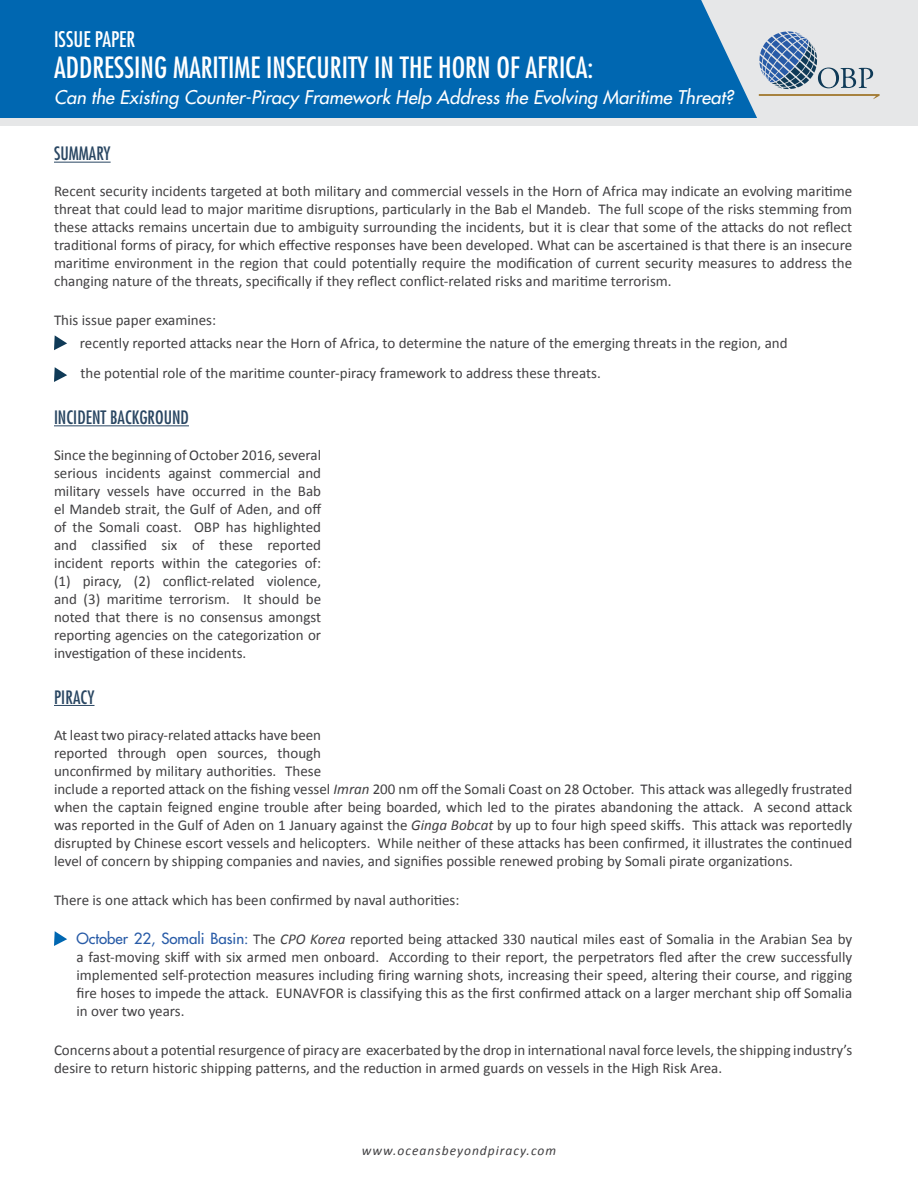
<style>
.page{position:relative;width:918px;height:1188px;background:#fff}
.page>*{position:absolute;margin:0;border:0;box-sizing:border-box;transform-origin:0 0}
.t1{font:condensed 28.5px "Futura Std";color:#fff}
.t2{font:condensed 21px "Futura Std";color:#fff}
.t3{font:italic 500 18.3px "Futura Std";color:#fff}
.t4{font:condensed 18px "Futura Std";color:#294662}
.t5{font:15px/18px "Calibri";color:#414042;text-align:justify}
.t6{font:italic 13.5px "Calibri";letter-spacing:.075em;color:#414042}
.s1{font-style:italic}
.s2{font-family:"Futura Std";font-weight:500;color:#285ba7}
</style>
<div class="page">
<div style="left:0;top:0;width:918px;height:124px;background:#0067b1"></div>
<div style="left:1px;top:118px;width:917px;height:8px;background:#e6e7e8"></div>
<hr style="left:54px;top:162px;width:57px;height:1px;background:#294662">
<hr style="left:54px;top:425px;width:135px;height:1px;background:#294662">
<hr style="left:54px;top:705px;width:41px;height:1px;background:#294662">
<svg style="left:54px;top:931px;width:13px;height:15px"></svg>
<svg style="left:701px;top:0;width:217px;height:118px;background:#b6c8d6"></svg>
<svg style="left:54px;top:335px;width:13px;height:15px"></svg>
<svg style="left:54px;top:367px;width:13px;height:15px"></svg>
<p class="t2" style="left:54px;top:26px;width:83px">ISSUE PAPER</p>
<p class="t1" style="left:54px;top:50px;width:541px">ADDRESSING MARITIME INSECURITY IN THE HORN OF AFRICA:</p>
<p class="t3" style="left:54px;top:86px;width:681px">Can the Existing Counter-Piracy Framework Help Address the Evolving Maritime Threat?</p>
<p class="t4" style="left:54px;top:143px;width:58px">SUMMARY</p>
<p class="t5" style="left:54px;top:182px;width:800px">Recent security incidents targeted at both military and commercial vessels in the Horn of Africa may indicate an evolving maritime threat that could lead to major maritime disruptions, particularly in the Bab el Mandeb. The full scope of the risks stemming from these attacks remains uncertain due to ambiguity surrounding the incidents, but it is clear that some of the attacks do not reflect traditional forms of piracy, for which effective responses have been developed. What can be ascertained is that there is an insecure maritime environment in the region that could potentially require the modification of current security measures to address the changing nature of the threats, specifically if they reflect conflict-related risks and maritime terrorism.</p>
<p class="t5" style="left:54px;top:311px;width:164px">This issue paper examines:</p>
<p class="t5" style="left:80px;top:334px;width:709px">recently reported attacks near the Horn of Africa, to determine the nature of the emerging threats in the region, and</p>
<p class="t5" style="left:81px;top:365px;width:522px">the potential role of the maritime counter-piracy framework to address these threats.</p>
<p class="t4" style="left:54px;top:407px;width:136px">INCIDENT BACKGROUND</p>
<p class="t5" style="left:54px;top:446px;width:269px">Since the beginning of October 2016, several serious incidents against commercial and military vessels have occurred in the Bab el Mandeb strait, the Gulf of Aden, and off of the Somali coast. OBP has highlighted and classified six of these reported incident reports within the categories of: (1) piracy, (2) conflict-related violence, and (3) maritime terrorism. It should be noted that there is no consensus amongst reporting agencies on the categorization or investigation of these incidents.</p>
<p class="t4" style="left:54px;top:686px;width:42px">PIRACY</p>
<p class="t5" style="left:54px;top:726px;width:800px;text-align:left">At least two piracy-related attacks have been<br>reported through open sources, though<br>unconfirmed by military authorities. These<br>include a reported attack on the fishing vessel <span class="s1">Imran</span> 200 nm off the Somali Coast on 28 October. This attack was allegedly frustrated when the captain feigned engine trouble after being boarded, which led to the pirates abandoning the attack. A second attack was reported in the Gulf of Aden on 1 January against the <span class="s1">Ginga Bobcat</span> by up to four high speed skiffs. This attack was reportedly disrupted by Chinese escort vessels and helicopters. While neither of these attacks has been confirmed, it illustrates the continued level of concern by shipping companies and navies, and signifies possible renewed probing by Somali pirate organizations.</p>
<p class="t5" style="left:54px;top:891px;width:407px">There is one attack which has been confirmed by naval authorities:</p>
<p class="t5" style="left:76px;top:930px;width:777px;text-indent:-22px">• <span class="s2">October 22, Somali Basin:</span> The <span class="s1">CPO Korea</span> reported being attacked 330 nautical miles east of Somalia in the Arabian Sea by a fast-moving skiff with six armed men onboard. According to their report, the perpetrators fled after the crew successfully implemented self-protection measures including firing warning shots, increasing their speed, altering their course, and rigging fire hoses to impede the attack. EUNAVFOR is classifying this as the first confirmed attack on a larger merchant ship off Somalia in over two years.</p>
<p class="t5" style="left:54px;top:1041px;width:800px">Concerns about a potential resurgence of piracy are exacerbated by the drop in international naval force levels, the shipping industry’s desire to return historic shipping patterns, and the reduction in armed guards on vessels in the High Risk Area.</p>
<p class="t6" style="left:362px;top:1141px;width:196px">www.oceansbeyondpiracy.com</p>
</div>
